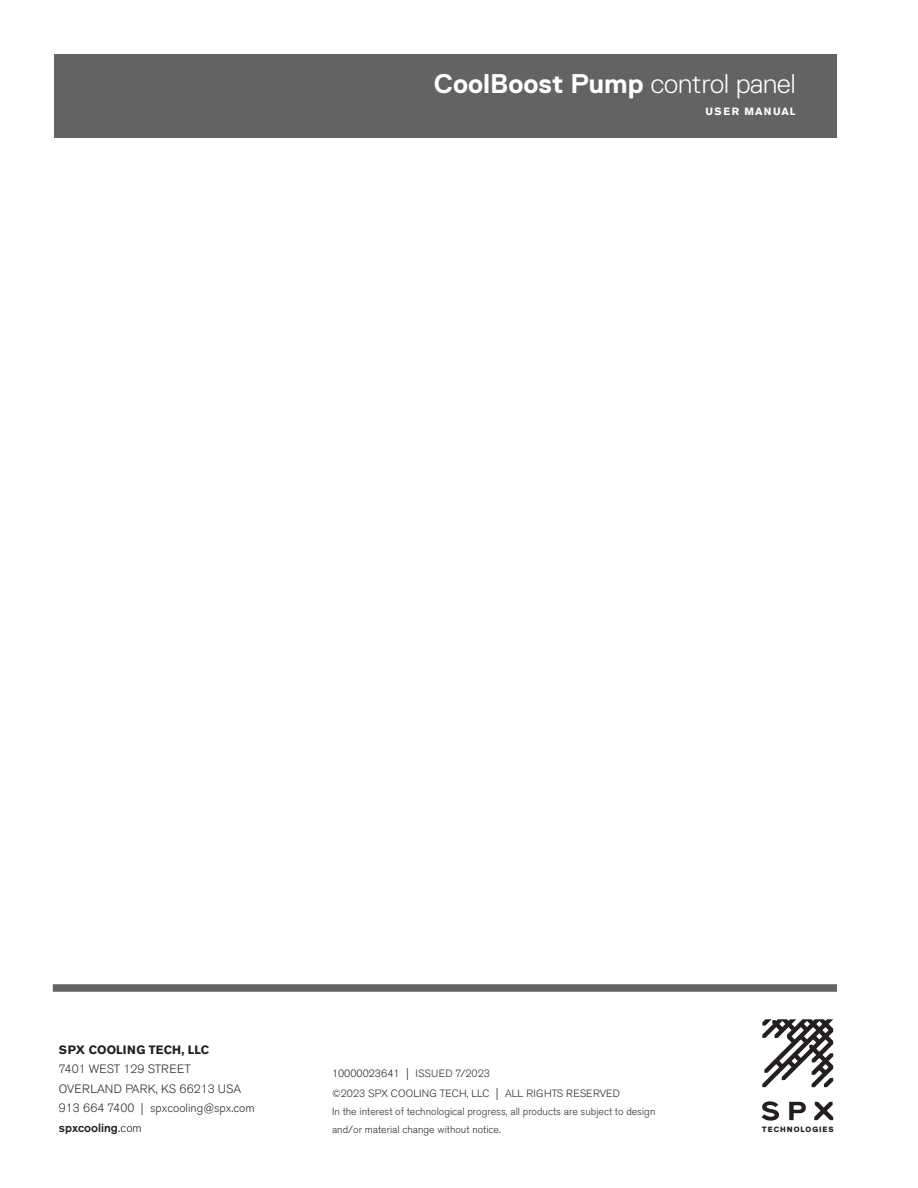
<style>
.page{position:relative;width:918px;height:1188px;background:#fff}
.page>*{position:absolute;margin:0;border:0;box-sizing:border-box;transform-origin:0 0}
.t1{font:700 27px "Replica Std";color:#fff}
.t2{font:300 12px "Akzidenz Grotesk BE";color:#312f30}
.t3{font:700 12px "Akzidenz Grotesk BE";letter-spacing:.01em;color:#231f20}
.t4{font:500 12px "Akzidenz Grotesk BE";color:#231f20}
.t5{font:300 10.5px/19.5px "Akzidenz Grotesk BE";color:#312f30}
.t6{font:700 10.5px "Akzidenz Grotesk BE";letter-spacing:.12em;color:#fff}
.t7{font:800 7.65px "Replica Std";letter-spacing:.12em;color:#231f20}
.s1{font-weight:300}
.s2{font-weight:400}
.s3{color:#231f20}
.s4{font-size:12px}
</style>
<div class="page">
<div style="left:53px;top:984px;width:784px;height:8px;background:#636366"></div>
<svg style="left:762px;top:1019px;width:71px;height:68px"></svg>
<svg style="left:762px;top:1101px;width:17px;height:20px"></svg>
<svg style="left:789px;top:1102px;width:17px;height:18px"></svg>
<svg style="left:814px;top:1102px;width:19px;height:18px"></svg>
<div style="left:54px;top:54px;width:783px;height:84px;background:#636366"></div>
<p class="t1" style="left:434px;top:69px;width:363px">CoolBoost Pump <span class="s1">control panel</span></p>
<p class="t6" style="left:706px;top:105px;width:92px">USER MANUAL</p>
<p class="t3" style="left:59px;top:1043px;width:152px">SPX COOLING TECH, LLC</p>
<p class="t2" style="left:59px;top:1062px;width:134px">7401 WEST 129 STREET</p>
<p class="t2" style="left:59px;top:1082px;width:184px">OVERLAND PARK, KS 66213 USA</p>
<p class="t2" style="left:59px;top:1101px;width:197px">913 664 7400 | spxcooling@spx.com</p>
<p class="t4" style="left:59px;top:1120px;width:84px">spxcooling<span class="s2">.</span><span class="s1">com</span></p>
<p class="t5" style="left:332px;top:1064px;width:290px"><span class="s3">10000023641</span> <span class="s4">|</span> ISSUED 7/2023<br>©2023 SPX COOLING TECH, LLC <span class="s4">|</span> ALL RIGHTS RESERVED</p>
<p class="t5" style="left:332px;top:1102px;width:325px;line-height:18px">In the interest of technological progress, all products are subject to design and/or material change without notice.</p>
<p class="t7" style="left:762px;top:1125px;width:73px">TECHNOLOGIES</p>
</div>
